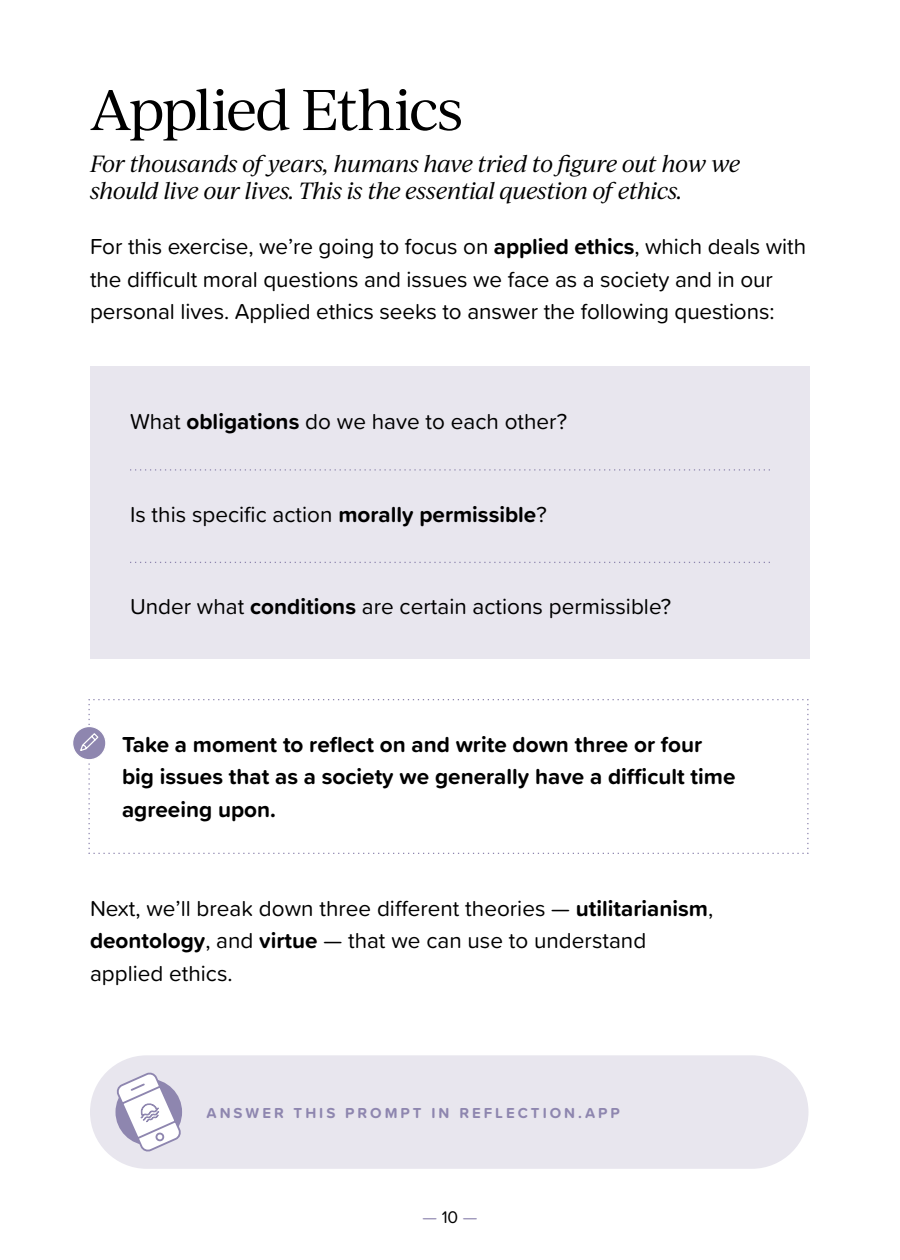
<style>
.page{position:relative;width:900px;height:1260px;background:#fff}
.page>*{position:absolute;margin:0;border:0;box-sizing:border-box;transform-origin:0 0}
.t1{font:55px "Ivy Journal";letter-spacing:-.05em;color:#000}
.t2{font:22.5px/32.5px "Proxima Soft";letter-spacing:-.005em;color:#000}
.t3{font:700 22.5px/32.5px "Proxima Soft";color:#000}
.t4{font:italic 22.5px/27px "Ivy Journal";letter-spacing:-.03em;color:#000}
.t5{font:17.5px "Proxima Soft";color:#8e86af}
.t6{font:700 15px "Proxima Soft";letter-spacing:.2em;color:#8e86af}
.s1{font-weight:700}
.s2{color:#000}
</style>
<div class="page">
<svg style="left:73px;top:726px;width:33px;height:34px"></svg>
<div style="left:72px;top:726px;width:35px;height:34px;border:1px solid #fff;border-radius:50%"></div>
<svg style="left:79px;top:699px;width:729px;height:155px"></svg>
<div style="left:90px;top:1055px;width:718px;height:114px;background:#e8e6ee;border-radius:57px"></div>
<svg style="left:115px;top:1072px;width:67px;height:80px"></svg>
<div style="left:90px;top:367px;width:720px;height:292px;background:#e8e6ee"></div>
<svg style="left:130px;top:469px;width:640px;height:2px"></svg>
<svg style="left:130px;top:562px;width:640px;height:1px"></svg>
<h1 class="t1" style="left:90px;top:71px;width:374px">Applied Ethics</h1>
<p class="t4" style="left:90px;top:149px;width:652px">For thousands of years, humans have tried to figure out how we should live our lives. This is the essential question of ethics.</p>
<p class="t2" style="left:90px;top:229px;width:718px">For this exercise, we’re going to focus on <span class="s1">applied ethics</span>, which deals with the difficult moral questions and issues we face as a society and in our personal lives. Applied ethics seeks to answer the following questions:</p>
<p class="t2" style="left:130px;top:404px;width:439px">What <span class="s1">obligations</span> do we have to each other?</p>
<p class="t2" style="left:130px;top:497px;width:418px">Is this specific action <span class="s1">morally permissible</span>?</p>
<p class="t2" style="left:130px;top:589px;width:543px">Under what <span class="s1">conditions</span> are certain actions permissible?</p>
<p class="t3" style="left:122px;top:727px;width:615px">Take a moment to reflect on and write down three or four big issues that as a society we generally have a difficult time agreeing upon.</p>
<p class="t2" style="left:90px;top:891px;width:625px">Next, we’ll break down three different theories — <span class="s1">utilitarianism</span>, <span class="s1">deontology</span>, and <span class="s1">virtue</span> — that we can use to understand applied ethics.</p>
<p class="t6" style="left:206px;top:1101px;width:415px">ANSWER THIS PROMPT IN REFLECTION.APP</p>
<p class="t5" style="left:423px;top:1204px;width:56px">— <span class="s2">10</span> —</p>
</div>
